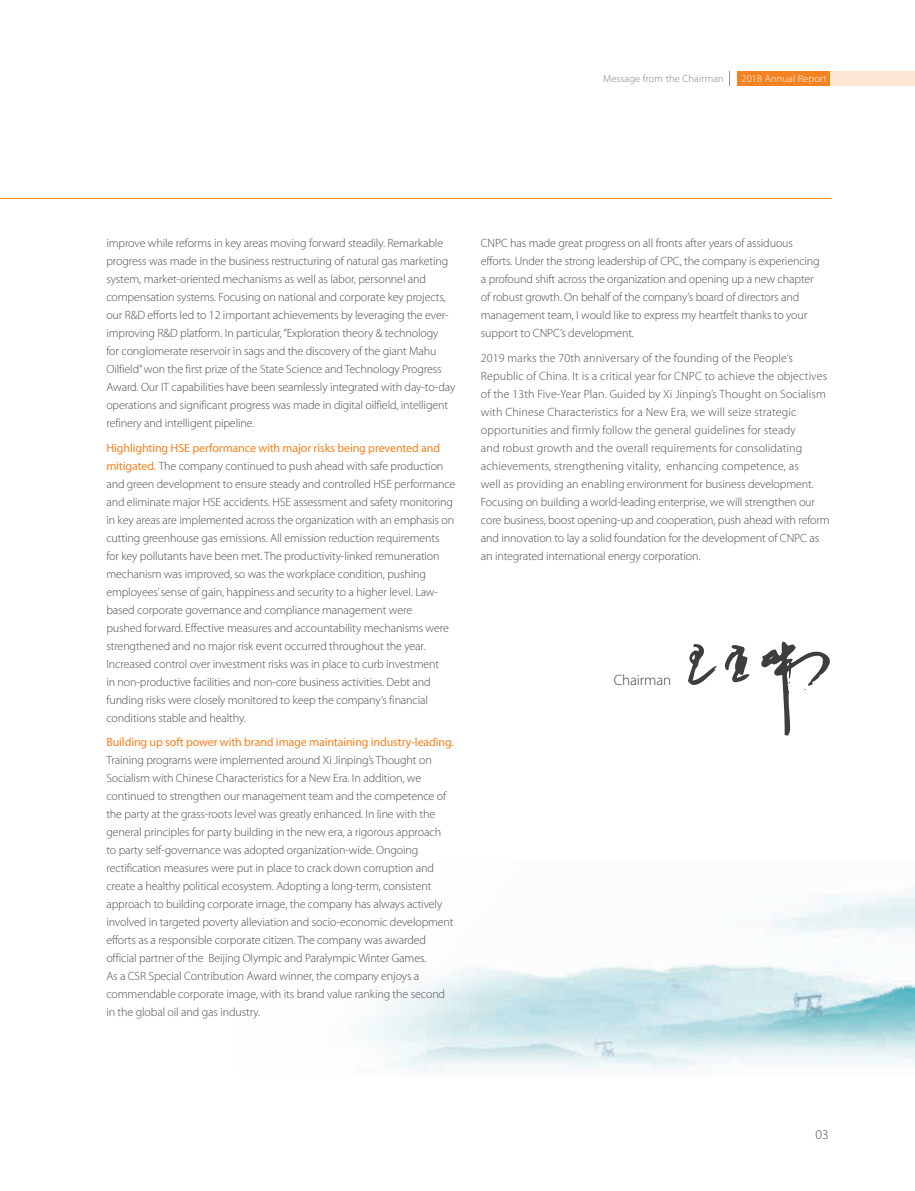
<style>
.page{position:relative;width:915px;height:1191px;background:#fff}
.page>*{position:absolute;margin:0;border:0;box-sizing:border-box;transform-origin:0 0}
.t1{font:300 15px "Myriad Pro";letter-spacing:-.01em;color:#3e3e3f}
.t2{font:300 13.5px "Myriad Pro";color:#4b4c4d}
.t3{font:300 12px/18px "Myriad Pro";letter-spacing:-.01em;color:#4b4c4d}
.t4{font:300 12px/18px "Myriad Pro";letter-spacing:.01em;color:#4b4c4d}
.t5{font:12px "Myriad Pro";letter-spacing:-.01em;color:#f58220}
.t6{font:300 10.5px "Myriad Pro";letter-spacing:.01em;color:#808285}
.t7{font:300 10.5px "Myriad Pro";letter-spacing:.01em;color:#fff}
.s1{font-weight:400;color:#f58220}
</style>
<div class="page">
<div style="left:737px;top:71px;width:92px;height:15px;background:#f58220"></div>
<div style="left:829px;top:71px;width:85px;height:15px;background:#fde6d3"></div>
<img style="left:366px;top:887px;width:548px;height:184px">
<svg style="left:761px;top:641px;width:69px;height:94px"></svg>
<svg style="left:688px;top:644px;width:61px;height:41px"></svg>
<hr style="left:0;top:198px;width:831px;height:1px;background:#f58220">
<p class="t6" style="left:602px;top:73px;width:122px">Message from the Chairman</p>
<p class="t7" style="left:741px;top:73px;width:87px">2018 Annual Report</p>
<p class="t3" style="left:106px;top:234px;width:350px">improve while reforms in key areas moving forward steadily. Remarkable progress was made in the business restructuring of natural gas marketing system, market-oriented mechanisms as well as labor, personnel and compensation systems. Focusing on national and corporate key projects, our R&amp;D efforts led to 12 important achievements by leveraging the ever&shy;improving R&amp;D platform. In particular, “Exploration theory &amp; technology<br>for conglomerate reservoir in sags and the discovery of the giant Mahu Oilfield” won the first prize of the State Science and Technology Progress Award. Our IT capabilities have been seamlessly integrated with day-to-day operations and significant progress was made in digital oilfield, intelligent refinery and intelligent pipeline.</p>
<p class="t3" style="left:106px;top:439px;width:350px"><span class="s1">Highlighting HSE performance with major risks being prevented and mitigated.</span> The company continued to push ahead with safe production and green development to ensure steady and controlled HSE performance and eliminate major HSE accidents. HSE assessment and safety monitoring in key areas are implemented across the organization with an emphasis on cutting greenhouse gas emissions. All emission reduction requirements<br>for key pollutants have been met. The productivity-linked remuneration mechanism was improved, so was the workplace condition, pushing employees’ sense of gain, happiness and security to a higher level. Law&shy;based corporate governance and compliance management were<br>pushed forward. Effective measures and accountability mechanisms were strengthened and no major risk event occurred throughout the year.<br>Increased control over investment risks was in place to curb investment<br>in non-productive facilities and non-core business activities. Debt and funding risks were closely monitored to keep the company’s financial conditions stable and healthy.</p>
<p class="t5" style="left:106px;top:735px;width:349px">Building up soft power with brand image maintaining industry-leading.</p>
<p class="t3" style="left:106px;top:751px;width:348px">Training programs were implemented around Xi Jinping’s Thought on Socialism with Chinese Characteristics for a New Era. In addition, we continued to strengthen our management team and the competence of the party at the grass-roots level was greatly enhanced. In line with the general principles for party building in the new era, a rigorous approach to party self-governance was adopted organization-wide. Ongoing rectification measures were put in place to crack down corruption and create a healthy political ecosystem. Adopting a long-term, consistent approach to building corporate image, the company has always actively involved in targeted poverty alleviation and socio-economic development efforts as a responsible corporate citizen. The company was awarded official partner of the Beijing Olympic and Paralympic Winter Games.<br>As a CSR Special Contribution Award winner, the company enjoys a commendable corporate image, with its brand value ranking the second in the global oil and gas industry.</p>
<p class="t3" style="left:480px;top:234px;width:340px">CNPC has made great progress on all fronts after years of assiduous efforts. Under the strong leadership of CPC, the company is experiencing a profound shift across the organization and opening up a new chapter of robust growth. On behalf of the company’s board of directors and management team, I would like to express my heartfelt thanks to your support to CNPC’s development.</p>
<p class="t4" style="left:480px;top:349px;width:350px">2019 marks the 70th anniversary of the founding of the People’s Republic of China. It is a critical year for CNPC to achieve the objectives of the 13th Five-Year Plan. Guided by Xi Jinping’s Thought on Socialism with Chinese Characteristics for a New Era, we will seize strategic opportunities and firmly follow the general guidelines for steady<br>and robust growth and the overall requirements for consolidating achievements, strengthening vitality, enhancing competence, as<br>well as providing an enabling environment for business development.<br>Focusing on building a world-leading enterprise, we will strengthen our core business, boost opening-up and cooperation, push ahead with reform and innovation to lay a solid foundation for the development of CNPC as an integrated international energy corporation.</p>
<p class="t1" style="left:613px;top:671px;width:59px">Chairman</p>
<p class="t2" style="left:815px;top:1126px;width:15px">03</p>
</div>
